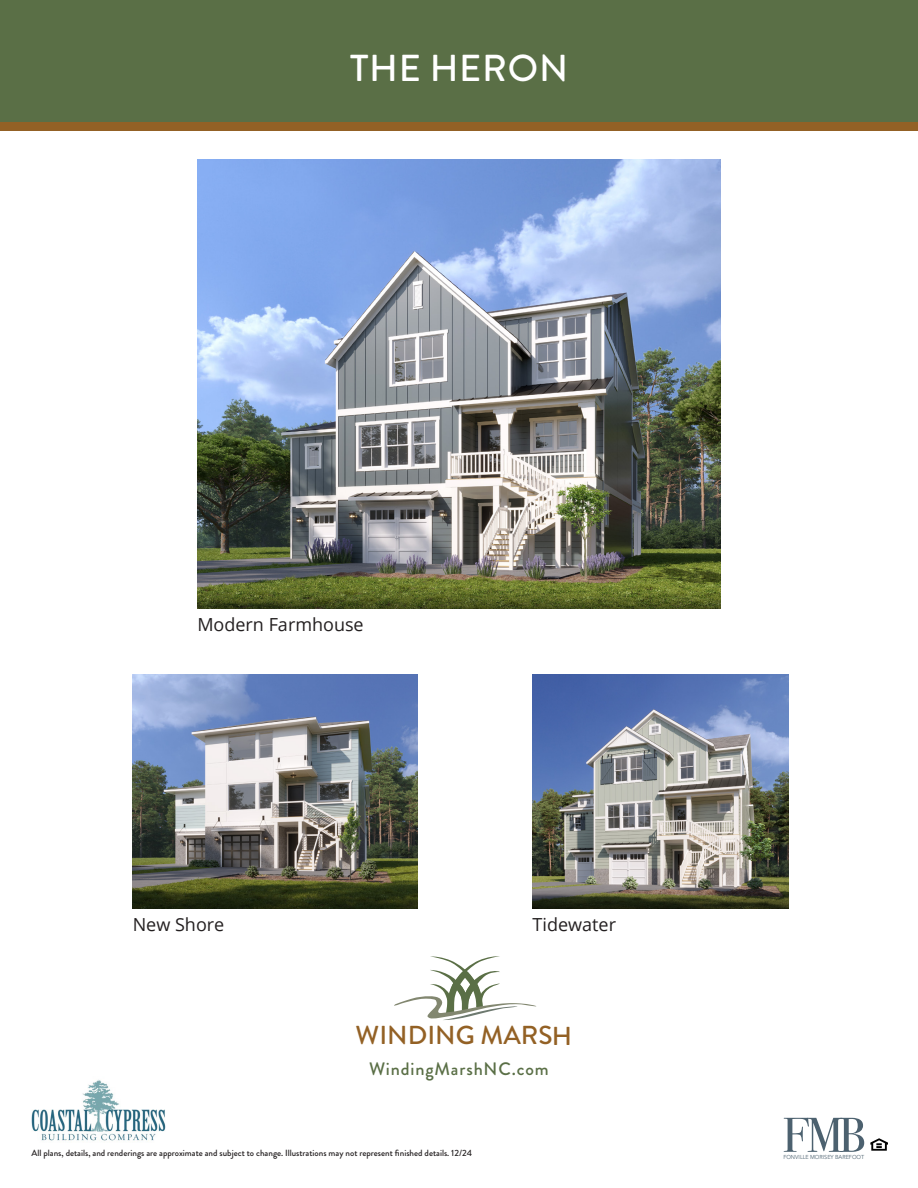
<style>
.page{position:relative;width:918px;height:1188px;background:#fff}
.page>*{position:absolute;margin:0;border:0;box-sizing:border-box;transform-origin:0 0}
.t1{font:500 37.5px "Brandon Grotesque";letter-spacing:.02em;color:#fff}
.t2{font:500 25.95px "Brandon Grotesque";color:#936125}
.t3{font:18px "Open Sans";color:#231f20}
.t4{font:500 18px "Brandon Grotesque";letter-spacing:.05em;color:#5a6f46}
.t5{font:500 9px "Brandon Grotesque";color:#231f20}
.t6{font:5.7px "Avenir";color:#4c616f;scale:.96 1}
</style>
<div class="page">
<div style="left:0;top:121px;width:918px;height:10px;background:#936125"></div>
<div style="left:0;top:0;width:918px;height:122px;background:#5a6f46"></div>
<svg style="left:784px;top:1118px;width:80px;height:34px"></svg>
<svg style="left:870px;top:1138px;width:18px;height:13px"></svg>
<img style="left:31px;top:1080px;width:135px;height:61px">
<svg style="left:394px;top:956px;width:142px;height:64px"></svg>
<img style="left:533px;top:674px;width:256px;height:235px">
<img style="left:133px;top:674px;width:285px;height:235px">
<img style="left:197px;top:160px;width:524px;height:448px">
<h1 class="t1" style="left:350px;top:42px;width:220px">THE HERON</h1>
<h3 class="t3" style="left:197px;top:612px;width:168px">Modern Farmhouse</h3>
<h3 class="t3" style="left:133px;top:913px;width:93px">New Shore</h3>
<h3 class="t3" style="left:533px;top:913px;width:85px">Tidewater</h3>
<h2 class="t2" style="left:356px;top:1018px;width:218px">WINDING MARSH</h2>
<h3 class="t4" style="left:369px;top:1056px;width:181px">WindingMarshNC.com</h3>
<p class="t5" style="left:32px;top:1146px;width:442px">All plans, details, and renderings are approximate and subject to change. Illustrations may not represent finished details. 12/24</p>
<p class="t6" style="left:783px;top:1152px;width:86px">FONVILLE MORISEY BAREFOOT</p>
</div>
